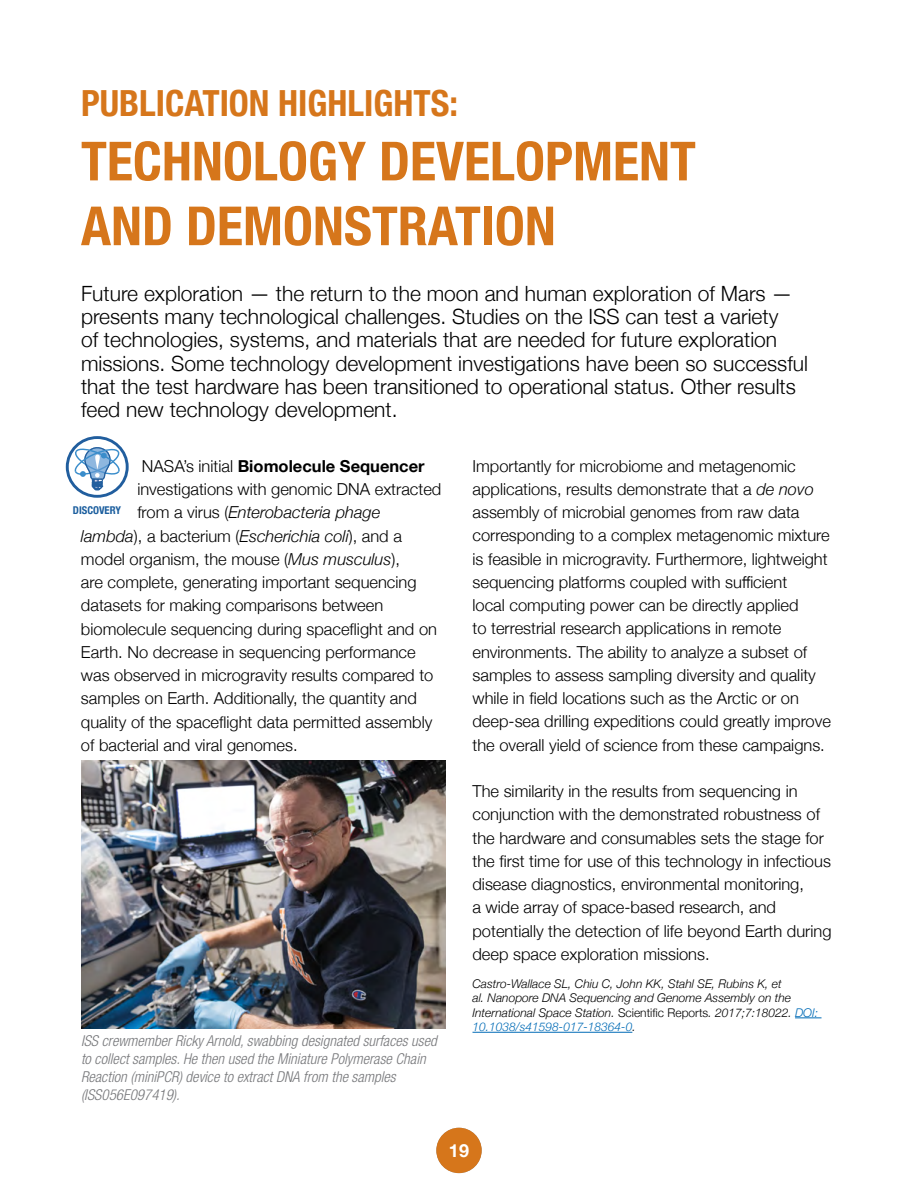
<style>
.page{position:relative;width:918px;height:1188px;background:#fff}
.page>*{position:absolute;margin:0;border:0;box-sizing:border-box;transform-origin:0 0}
.t1{font:700 condensed 54px/64.8px "Helvetica Neue";color:#d6761b}
.t2{font:700 condensed 36px "Helvetica Neue";color:#d6761b}
.t3{font:300 21px/23.2px "Helvetica Neue";color:#000}
.t4{font:700 18px "Helvetica Neue";color:#fff}
.t5{font:300 16.5px/23.2px "Helvetica Neue";color:#000}
.t6{font:italic 300 16.5px "Helvetica Neue";color:#000}
.t7{font:700 16.5px "Helvetica Neue";color:#000}
.t8{font:italic 300 condensed 15px/18px "Helvetica Neue LT Std";color:#77787b}
.t9{font:italic 300 12px/14.4px "Helvetica Neue";color:#000}
.t10{font:700 condensed 10.8px "Helvetica Neue";color:#1b5e9e}
.s1{font-weight:300}
.s2{font-style:normal}
.s3{font-style:italic}
.s4{color:#006bb6}
</style>
<div class="page">
<svg style="left:795px;top:1018px;width:27px;height:1px"></svg>
<hr style="left:472px;top:1032px;width:160px;height:1px;background:#006bb6">
<img style="left:81px;top:761px;width:365px;height:267px">
<div style="left:436px;top:1128px;width:46px;height:45px;background:#d6761b;border-radius:50%"></div>
<svg style="left:67px;top:438px;width:60px;height:58px"></svg>
<div style="left:66px;top:436px;width:63px;height:62px;border:3px solid #215e9e;border-radius:50%"></div>
<svg style="left:74px;top:444px;width:47px;height:46px"></svg>
<h2 class="t2" style="left:81px;top:73px;width:379px">PUBLICATION HIGHLIGHTS:</h2>
<h1 class="t1" style="left:81px;top:125px;width:616px">TECHNOLOGY DEVELOPMENT<br>AND DEMONSTRATION</h1>
<p class="t3" style="left:81px;top:280px;width:728px">Future exploration — the return to the moon and human exploration of Mars — presents many technological challenges. Studies on the ISS can test a variety<br>of technologies, systems, and materials that are needed for future exploration missions. Some technology development investigations have been so successful that the test hardware has been transitioned to operational status. Other results feed new technology development.</p>
<p class="t7" style="left:142px;top:453px;width:284px"><span class="s1">NASA’s initial</span> Biomolecule Sequencer</p>
<p class="t5" style="left:137px;top:476px;width:306px">investigations with genomic DNA extracted</p>
<p class="t6" style="left:137px;top:499px;width:245px"><span class="s2">from a virus (</span>Enterobacteria phage</p>
<p class="t6" style="left:81px;top:523px;width:322px">lambda<span class="s2">), a bacterium (</span>Escherichia coli<span class="s2">), and a</span></p>
<p class="t5" style="left:81px;top:546px;width:321px">model organism, the mouse (<span class="s3">Mus musculus</span>),</p>
<p class="t5" style="left:81px;top:569px;width:337px">are complete, generating important sequencing</p>
<p class="t5" style="left:81px;top:593px;width:304px">datasets for making comparisons between</p>
<p class="t5" style="left:81px;top:616px;width:358px">biomolecule sequencing during spaceflight and on</p>
<p class="t5" style="left:81px;top:639px;width:336px">Earth. No decrease in sequencing performance</p>
<p class="t5" style="left:81px;top:662px;width:354px">was observed in microgravity results compared to</p>
<p class="t5" style="left:81px;top:686px;width:337px">samples on Earth. Additionally, the quantity and</p>
<p class="t5" style="left:81px;top:709px;width:353px">quality of the spaceflight data permitted assembly</p>
<p class="t5" style="left:81px;top:732px;width:218px">of bacterial and viral genomes.</p>
<p class="t10" style="left:73px;top:501px;width:50px">DISCOVERY</p>
<p class="t8" style="left:81px;top:1032px;width:357px">ISS crewmember Ricky Arnold, swabbing designated surfaces used to collect samples. He then used the Miniature Polymerase Chain Reaction (miniPCR) device to extract DNA from the samples (ISS056E097419).</p>
<p class="t5" style="left:472px;top:453px;width:360px">Importantly for microbiome and metagenomic applications, results demonstrate that a <span class="s3">de novo </span>assembly of microbial genomes from raw data corresponding to a complex metagenomic mixture is feasible in microgravity. Furthermore, lightweight sequencing platforms coupled with sufficient<br>local computing power can be directly applied<br>to terrestrial research applications in remote environments. The ability to analyze a subset of samples to assess sampling diversity and quality while in field locations such as the Arctic or on deep-sea drilling expeditions could greatly improve the overall yield of science from these campaigns.</p>
<p class="t5" style="left:472px;top:778px;width:361px">The similarity in the results from sequencing in conjunction with the demonstrated robustness of the hardware and consumables sets the stage for the first time for use of this technology in infectious disease diagnostics, environmental monitoring,<br>a wide array of space-based research, and potentially the detection of life beyond Earth during deep space exploration missions.</p>
<p class="t9" style="left:472px;top:976px;width:347px">Castro-Wallace SL, Chiu C, John KK, Stahl SE, Rubins K, et<br>al. Nanopore DNA Sequencing and Genome Assembly on the International Space Station. <span class="s2">Scientific Reports</span>. 2017;7:18022. <span class="s4">DOI:<br>10.1038/s41598-017-18364-0</span>.</p>
<p class="t4" style="left:449px;top:1137px;width:22px">19</p>
</div>
